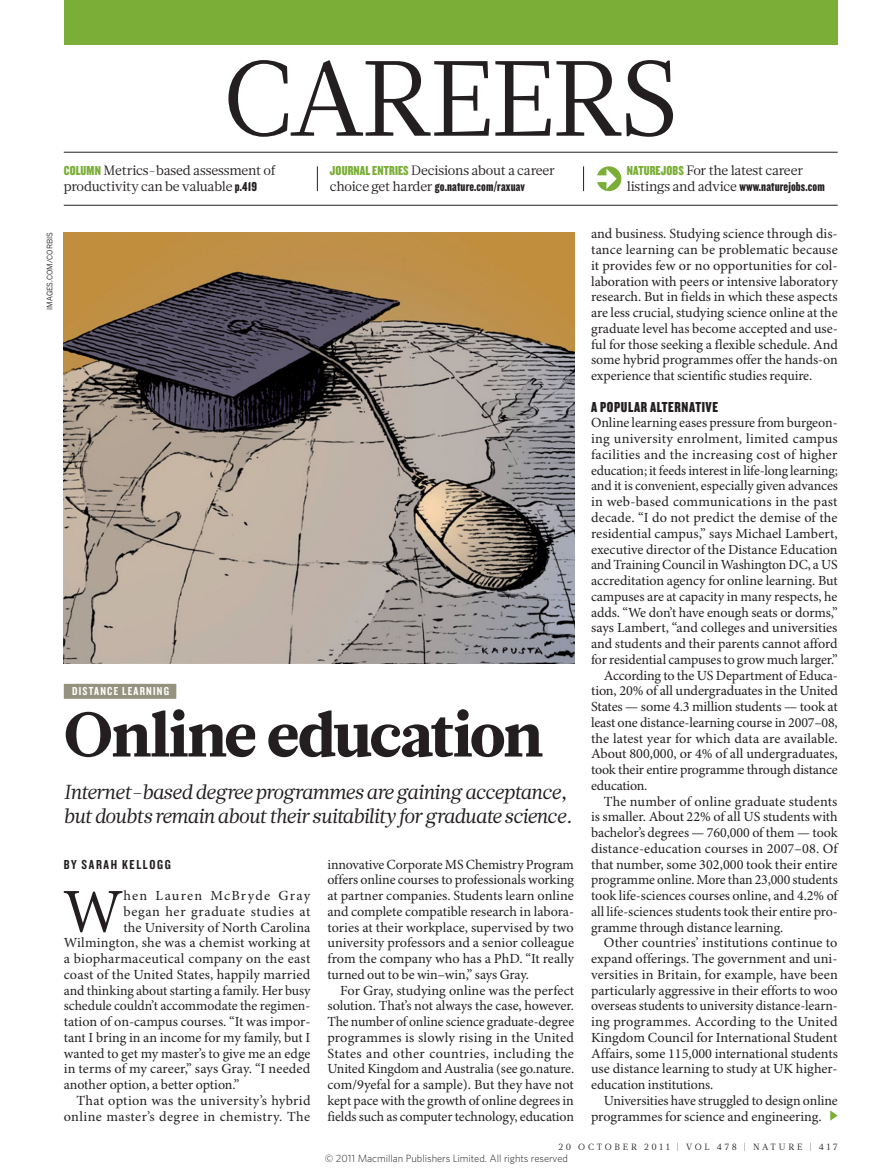
<style>
.page{position:relative;width:893px;height:1174px;background:#fff}
.page>*{position:absolute;margin:0;border:0;box-sizing:border-box;transform-origin:0 0}
.SECTION_HEADING{font:106.5px "Glosa Math";letter-spacing:-.025em;color:#231f20}
.HEAD_42{font:900 63px "Glosa Math";letter-spacing:-.02em;color:#231f20}
.BODY_DROP_CAP{font:62.4px "Minion Pro";color:#231f20}
.INTRO{font:italic 20.25px/23.7px "Glosa Math";letter-spacing:-.01em;color:#231f20}
.CROSSHEAD{font:15px "Knockout 69 Full Liteweight";letter-spacing:.04em;color:#231f20}
.BODY_INDENT{font:13.95px/15.8px "Minion Pro";letter-spacing:-.005em;color:#231f20;text-align:justify}
.BODY_1ST_PARA{font:13.95px/15.8px "Minion Pro";letter-spacing:-.01em;color:#231f20;text-align:justify}
.BODY_DROP_CAP-2{font:13.95px "Minion Pro";letter-spacing:.005em;color:#231f20}
.BODY_INDENT-2{font:13.95px/15.8px "Minion Pro";letter-spacing:.025em;color:#231f20;text-align:right}
.BODY_DROP_CAP-3{font:13.95px "Minion Pro";letter-spacing:.045em;color:#231f20}
.BODY_DROP_CAP-4{font:13.95px "Minion Pro";letter-spacing:.085em;color:#231f20}
.MINI_TOC_TEXT{font:13.5px/15.8px "Glosa Math";letter-spacing:-.01em;color:#231f20}
.AUTHOR_BYLINE{font:13.5px "Knockout 49 Liteweight";letter-spacing:.12em;color:#231f20}
.SUBJECT_STRAP{font:12px "Knockout 49 Liteweight";letter-spacing:.1em;color:#fff}
.t1{font:300 10.5px "Whitney";color:#231f20}
.t2{font:9px "Glosa Math";letter-spacing:.3em;color:#231f20}
.PIC_CREDIT{font:7.5px "News Gothic MTOT";color:#231f20}
.s1{font-family:"Knockout 69 Full Liteweight";color:#7aae36}
.s2{font-family:"Knockout 69 Full Liteweight"}
</style>
<div class="page">
<div style="left:597px;top:166px;width:24px;height:25px;background:#7aae36;border-radius:50%"></div>
<div style="left:596px;top:175px;width:12px;height:7px;background:#fff"></div>
<svg style="left:606px;top:169px;width:11px;height:20px"></svg>
<svg style="left:830px;top:1110px;width:8px;height:10px"></svg>
<div style="left:64px;top:684px;width:112px;height:15px;background:#95937f"></div>
<img style="left:64px;top:232px;width:510px;height:431px">
<div style="left:64px;top:0;width:774px;height:45px;background:#7aae36"></div>
<hr style="left:64px;top:152px;width:774px;height:1px;background:#231f20">
<hr style="left:64px;top:205px;width:774px;height:1px;background:#231f20">
<svg style="left:317px;top:166px;width:1px;height:25px"></svg>
<svg style="left:583px;top:166px;width:1px;height:25px"></svg>
<p class="SECTION_HEADING" style="left:223px;top:29px;width:457px">CAREERS</p>
<p class="MINI_TOC_TEXT" style="left:64px;top:163px;width:213px"><span class="s1">COLUMN</span> Metrics-based assessment of productivity can be valuable <span class="s2">p.419</span></p>
<p class="MINI_TOC_TEXT" style="left:330px;top:163px;width:226px"><span class="s1">JOURNAL ENTRIES</span> Decisions about a career choice get harder <span class="s2">go.nature.com/raxuav</span></p>
<p class="MINI_TOC_TEXT" style="left:627px;top:163px;width:199px"><span class="s1">NATUREJOBS</span> For the latest career listings and advice <span class="s2">www.naturejobs.com</span></p>
<p class="PIC_CREDIT" style="left:45px;top:310px;width:79px;rotate:-90deg">IMAGES.COM/CORBIS</p>
<p class="SUBJECT_STRAP" style="left:72px;top:683px;width:98px">DISTANCE LEARNING</p>
<p class="HEAD_42" style="left:64px;top:693px;width:480px">Online education</p>
<p class="INTRO" style="left:64px;top:780px;width:510px">Internet-based degree programmes are gaining acceptance, but doubts remain about their suitability for graduate science.</p>
<p class="AUTHOR_BYLINE" style="left:64px;top:855px;width:108px">BY SARAH KELLOGG</p>
<p class="BODY_DROP_CAP" style="left:63px;top:874px;width:62px">W</p>
<p class="BODY_DROP_CAP-4" style="left:123px;top:887px;width:188px">hen Lauren McBryde Gray</p>
<p class="BODY_DROP_CAP-3" style="left:123px;top:903px;width:189px">began her graduate studies at</p>
<p class="BODY_DROP_CAP-2" style="left:123px;top:918px;width:189px">the University of North Carolina</p>
<p class="BODY_DROP_CAP-2" style="left:64px;top:934px;width:248px">Wilmington, she was a chemist working at</p>
<p class="BODY_DROP_CAP-2" style="left:64px;top:950px;width:248px">a biopharmaceutical company on the east</p>
<p class="BODY_DROP_CAP-2" style="left:64px;top:966px;width:248px">coast of the United States, happily married</p>
<p class="BODY_DROP_CAP-2" style="left:64px;top:981px;width:248px">and thinking about starting a family. Her busy</p>
<p class="BODY_DROP_CAP-2" style="left:64px;top:997px;width:248px">schedule couldn’t accommodate the regimen-</p>
<p class="BODY_DROP_CAP-2" style="left:64px;top:1013px;width:248px">tation of on-campus courses. “It was impor-</p>
<p class="BODY_DROP_CAP-2" style="left:64px;top:1029px;width:248px">tant I bring in an income for my family, but I</p>
<p class="BODY_DROP_CAP-2" style="left:64px;top:1044px;width:248px">wanted to get my master’s to give me an edge</p>
<p class="BODY_DROP_CAP-2" style="left:64px;top:1060px;width:248px">in terms of my career,” says Gray. “I needed</p>
<p class="BODY_DROP_CAP-2" style="left:64px;top:1076px;width:177px">another option, a better option.”</p>
<p class="BODY_INDENT-2" style="left:64px;top:1093px;width:248px">That option was the university’s hybrid online master’s degree in chemistry. The</p>
<p class="BODY_INDENT" style="left:327px;top:857px;width:248px">innovative Corporate MS Chemistry Program offers online courses to professionals working at partner companies. Students learn online and complete compatible research in labora&shy;tories at their workplace, supervised by two university professors and a senior colleague from the company who has a PhD. “It really turned out to be win–win,” says Gray.</p>
<p class="BODY_INDENT" style="left:327px;top:983px;width:248px;text-indent:13px">For Gray, studying online was the perfect solution. That’s not always the case, however.<br>The number of online science graduate-degree programmes is slowly rising in the United States and other countries, including the United Kingdom and Australia (see go.nature. com/9yefal for a sample). But they have not kept pace with the growth of online degrees in fields such as computer technology, education</p>
<p class="BODY_INDENT" style="left:591px;top:227px;width:248px">and business. Studying science through dis&shy;tance learning can be problematic because it provides few or no opportunities for col&shy;laboration with peers or intensive laboratory research. But in fields in which these aspects are less crucial, studying science online at the graduate level has become accepted and use&shy;ful for those seeking a flexible schedule. And some hybrid programmes offer the hands-on experience that scientific studies require.</p>
<p class="CROSSHEAD" style="left:591px;top:397px;width:129px">A POPULAR ALTERNATIVE</p>
<p class="BODY_1ST_PARA" style="left:591px;top:416px;width:248px">Online learning eases pressure from burgeon&shy;ing university enrolment, limited campus facilities and the increasing cost of higher education; it feeds interest in life-long learning; and it is convenient, especially given advances in web-based communications in the past decade. “I do not predict the demise of the residential campus,” says Michael Lambert, executive director of the Distance Education and Training Council in Washington DC, a US accreditation agency for online learning. But campuses are at capacity in many respects, he adds. “We don’t have enough seats or dorms,” says Lambert, “and colleges and universities and students and their parents cannot afford for residential campuses to grow much larger.”</p>
<p class="BODY_INDENT" style="left:591px;top:668px;width:248px;text-indent:13px">According to the US Department of Educa&shy;tion, 20% of all undergraduates in the United States — some 4.3 million students — took at least one distance-learning course in 2007–08, the latest year for which data are available.<br>About 800,000, or 4% of all undergraduates, took their entire programme through distance education.</p>
<p class="BODY_INDENT" style="left:591px;top:794px;width:248px;text-indent:13px">The number of online graduate students is smaller. About 22% of all US students with bachelor’s degrees — 760,000 of them — took distance-education courses in 2007–08. Of that number, some 302,000 took their entire programme online. More than 23,000 students took life-sciences courses online, and 4.2% of all life-sciences students took their entire pro&shy;gramme through distance learning.</p>
<p class="BODY_INDENT" style="left:591px;top:935px;width:248px;text-indent:13px">Other countries’ institutions continue to expand offerings. The government and uni&shy;versities in Britain, for example, have been particularly aggressive in their efforts to woo overseas students to university distance-learn&shy;ing programmes. According to the United Kingdom Council for International Student Affairs, some 115,000 international students use distance learning to study at UK higher&shy;education institutions.</p>
<p class="BODY_INDENT" style="left:591px;top:1093px;width:248px;text-indent:13px">Universities have struggled to design online programmes for science and engineering.</p>
<p class="t2" style="left:558px;top:1141px;width:281px">20 OCTOBER 2011 | VOL 478 | NATURE | 417</p>
<p class="t1" style="left:325px;top:1151px;width:245px">© 2011 Macmillan Publishers Limited. All rights reserved</p>
</div>
